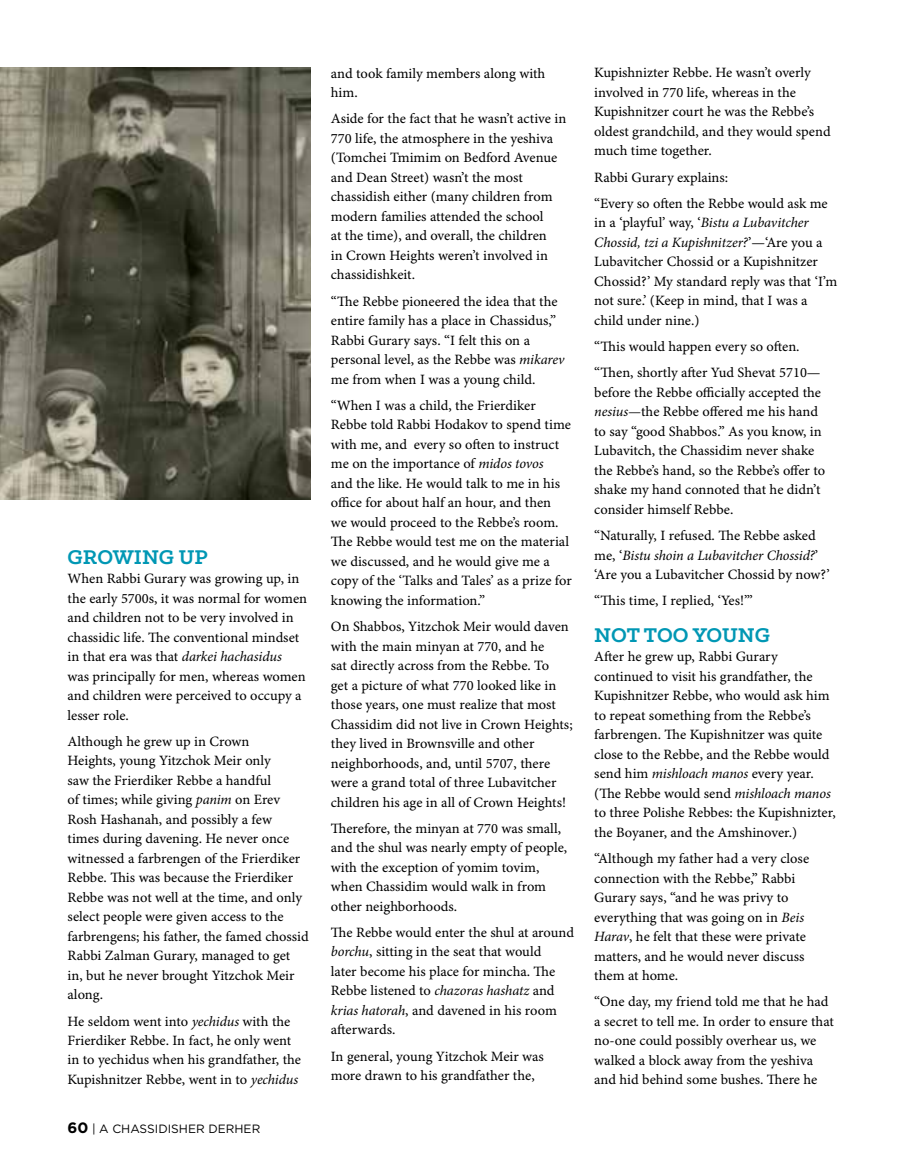
<style>
.page{position:relative;width:905px;height:1161px;background:#fff}
.page>*{position:absolute;margin:0;border:0;box-sizing:border-box;transform-origin:0 0}
.t1{font:700 22.5px "Klinic Slab";color:#0097b4}
.t2{font:14.25px/19.5px "Minion Pro Capt";letter-spacing:-.005em;color:#000}
.t3{font:italic 14.25px "Minion Pro";letter-spacing:-.01em;color:#000}
.t4{font:12px "Gotham";color:#000}
.s1{font-family:"Minion Pro";font-style:italic}
.s2{font-weight:700;font-size:15px}
.s3{font-family:"Minion Pro Capt";font-style:normal}
</style>
<div class="page">
<img style="left:0;top:68px;width:311px;height:432px">
<h1 class="t1" style="left:68px;top:542px;width:142px">GROWING UP</h1>
<p class="t2" style="left:68px;top:569px;width:241px">When Rabbi Gurary was growing up, in the early 5700s, it was normal for women and children not to be very involved in chassidic life. The conventional mindset in that era was that <span class="s1">darkei hachasidus </span>was principally for men, whereas women and children were perceived to occupy a lesser role.</p>
<p class="t2" style="left:68px;top:732px;width:243px">Although he grew up in Crown<br>Heights, young Yitzchok Meir only<br>saw the Frierdiker Rebbe a handful<br>of times; while giving <span class="s1">panim</span> on Erev Rosh Hashanah, and possibly a few<br>times during davening. He never once witnessed a farbrengen of the Frierdiker Rebbe. This was because the Frierdiker Rebbe was not well at the time, and only select people were given access to the farbrengens; his father, the famed chossid Rabbi Zalman Gurary, managed to get in, but he never brought Yitzchok Meir along.</p>
<p class="t2" style="left:68px;top:1012px;width:235px">He seldom went into <span class="s1">yechidus</span> with the Frierdiker Rebbe. In fact, he only went in to yechidus when his grandfather, the Kupishnitzer Rebbe, went in to <span class="s1">yechidus</span></p>
<p class="t4" style="left:68px;top:1122px;width:194px"><span class="s2">60</span> | A CHASSIDISHER DERHER</p>
<p class="t2" style="left:331px;top:64px;width:216px">and took family members along with him.</p>
<p class="t2" style="left:331px;top:110px;width:237px">Aside for the fact that he wasn’t active in 770 life, the atmosphere in the yeshiva (Tomchei Tmimim on Bedford Avenue and Dean Street) wasn’t the most chassidish either (many children from modern families attended the school<br>at the time), and overall, the children<br>in Crown Heights weren’t involved in chassidishkeit.</p>
<p class="t2" style="left:331px;top:292px;width:235px">“The Rebbe pioneered the idea that the entire family has a place in Chassidus,” Rabbi Gurary says. “I felt this on a personal level, as the Rebbe was <span class="s1">mikarev </span>me from when I was a young child.</p>
<p class="t2" style="left:331px;top:396px;width:242px">“When I was a child, the Frierdiker Rebbe told Rabbi Hodakov to spend time with me, and every so often to instruct me on the importance of <span class="s1">midos tovos<br></span>and the like. He would talk to me in his office for about half an hour, and then<br>we would proceed to the Rebbe’s room.<br>The Rebbe would test me on the material we discussed, and he would give me a copy of the ‘Talks and Tales’ as a prize for knowing the information.”</p>
<p class="t2" style="left:331px;top:617px;width:243px">On Shabbos, Yitzchok Meir would daven with the main minyan at 770, and he<br>sat directly across from the Rebbe. To<br>get a picture of what 770 looked like in those years, one must realize that most Chassidim did not live in Crown Heights; they lived in Brownsville and other neighborhoods, and, until 5707, there were a grand total of three Lubavitcher children his age in all of Crown Heights!</p>
<p class="t2" style="left:331px;top:819px;width:238px">Therefore, the minyan at 770 was small, and the shul was nearly empty of people, with the exception of yomim tovim, when Chassidim would walk in from other neighborhoods.</p>
<p class="t2" style="left:331px;top:923px;width:245px">The Rebbe would enter the shul at around <span class="s1">borchu</span>, sitting in the seat that would<br>later become his place for mincha. The Rebbe listened to <span class="s1">chazoras hashatz</span> and <span class="s1">krias hatorah</span>, and davened in his room afterwards.</p>
<p class="t2" style="left:331px;top:1047px;width:214px">In general, young Yitzchok Meir was more drawn to his grandfather the,</p>
<p class="t2" style="left:594px;top:64px;width:238px">Kupishnizter Rebbe. He wasn’t overly involved in 770 life, whereas in the Kupishnitzer court he was the Rebbe’s oldest grandchild, and they would spend much time together.</p>
<p class="t2" style="left:594px;top:165px;width:235px;line-height:26.2px">Rabbi Gurary explains:<br>“Every so often the Rebbe would ask me</p>
<p class="t2" style="left:594px;top:214px;width:216px">in a ‘playful’ way, ‘<span class="s1">Bistu a Lubavitcher</span></p>
<p class="t3" style="left:594px;top:233px;width:230px">Chossid, tzi a Kupishnitzer?<span class="s3">’—‘Are you a</span></p>
<p class="t2" style="left:594px;top:253px;width:244px">Lubavitcher Chossid or a Kupishnitzer Chossid?’ My standard reply was that ‘I’m not sure.’ (Keep in mind, that I was a child under nine.)</p>
<p class="t2" style="left:594px;top:334px;width:228px;line-height:26.2px">“This would happen every so often. “Then, shortly after Yud Shevat 5710—</p>
<p class="t2" style="left:594px;top:383px;width:232px">before the Rebbe officially accepted the <span class="s1">nesius—</span>the Rebbe offered me his hand to say “good Shabbos.” As you know, in Lubavitch, the Chassidim never shake the Rebbe’s hand, so the Rebbe’s offer to shake my hand connoted that he didn’t consider himself Rebbe.</p>
<p class="t2" style="left:594px;top:526px;width:223px">“Naturally, I refused. The Rebbe asked</p>
<p class="t3" style="left:594px;top:545px;width:225px"><span class="s3">me, ‘</span>Bistu shoin a Lubavitcher Chossid?<span class="s3">’</span></p>
<p class="t2" style="left:594px;top:562px;width:237px;line-height:26.2px">‘Are you a Lubavitcher Chossid by now?’ “This time, I replied, ‘Yes!’”</p>
<h1 class="t1" style="left:594px;top:620px;width:176px">NOT TOO YOUNG</h1>
<p class="t2" style="left:594px;top:648px;width:243px">After he grew up, Rabbi Gurary continued to visit his grandfather, the Kupishnitzer Rebbe, who would ask him to repeat something from the Rebbe’s farbrengen. The Kupishnitzer was quite close to the Rebbe, and the Rebbe would send him <span class="s1">mishloach manos</span> every year. (The Rebbe would send <span class="s1">mishloach manos </span>to three Polishe Rebbes: the Kupishnizter, the Boyaner, and the Amshinover.)</p>
<p class="t2" style="left:594px;top:849px;width:216px">“Although my father had a very close connection with the Rebbe,” Rabbi<br>Gurary says, “and he was privy to everything that was going on in <span class="s1">Beis<br>Harav</span>, he felt that these were private matters, and he would never discuss them at home.</p>
<p class="t2" style="left:594px;top:993px;width:241px">“One day, my friend told me that he had a secret to tell me. In order to ensure that no-one could possibly overhear us, we walked a block away from the yeshiva and hid behind some bushes. There he</p>
</div>
